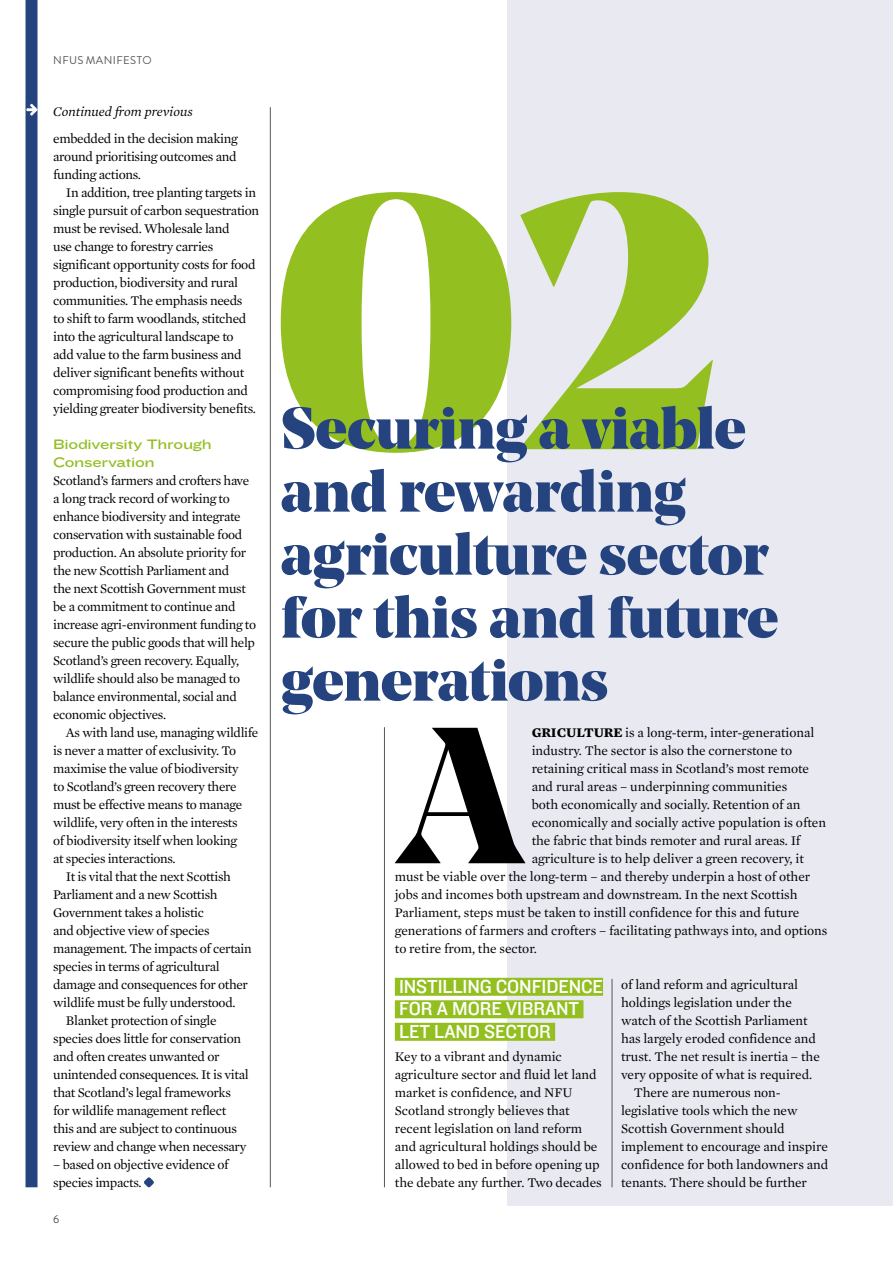
<style>
.page{position:relative;width:893px;height:1263px;background:#fff}
.page>*{position:absolute;margin:0;border:0;box-sizing:border-box;transform-origin:0 0}
.Body__Serif_Indent{font:900 360.6px "Noe Display";color:#93bf21}
.Body_Serif__First_Pa{font:700 192.75px "Noe Display";color:#000}
.Body__Serif_Indent-2{font:900 58.5px/63px "Noe Display";color:#25447f}
.Header__Sub_11pt{font:19.5px/22.5px "Knockout HTF31 Junior Middlewt";letter-spacing:-.005em;color:#fff}
.Header__Sub_11pt-2{font:14.25px/18px "Knockout HTF34 Junior Sumo";letter-spacing:-.02em;color:#93bf21}
.Body__Serif_Indent-3{font:13.5px/18px "Mercury Text G1 Roman";letter-spacing:-.025em;color:#000}
.Body_Serif__First_Pa-2{font:13.5px "Mercury Text G1 Roman";letter-spacing:-.005em;color:#000}
.Body__Serif_Indent-4{font:13.5px/18px "Mercury Text G1 Roman";letter-spacing:-.005em;color:#000}
.Continued_Page{font:italic 13.5px "Mercury Text G1";color:#000}
.t1{font:11.25px "Brandon Grotesque";letter-spacing:.035em;color:#575756}
.t2{font:11.25px "Brandon Grotesque";color:#4a4a49}
.s1{font-family:"Mercury Text G1";font-weight:700}
</style>
<div class="page">
<div style="left:508px;top:0;width:385px;height:1205px;background:#e9e9f2"></div>
<svg style="left:144px;top:1177px;width:10px;height:10px"></svg>
<div style="left:26px;top:0;width:12px;height:1187px;background:#25447f"></div>
<svg style="left:26px;top:104px;width:12px;height:12px"></svg>
<div style="left:395px;top:978px;width:208px;height:18px;background:#93bf21"></div>
<div style="left:395px;top:1000px;width:188px;height:18px;background:#93bf21"></div>
<div style="left:395px;top:1023px;width:160px;height:18px;background:#93bf21"></div>
<hr style="left:270px;top:107px;width:1px;height:1080px;background:#575756">
<hr style="left:384px;top:727px;width:1px;height:460px;background:#575756">
<hr style="left:612px;top:979px;width:1px;height:208px;background:#575756">
<p class="t1" style="left:53px;top:52px;width:100px">NFUS MANIFESTO</p>
<p class="Continued_Page" style="left:53px;top:103px;width:141px">Continued from previous</p>
<p class="Body__Serif_Indent-3" style="left:53px;top:130px;width:186px;text-align:justify">embedded in the decision making around prioritising outcomes and funding actions.</p>
<p class="Body__Serif_Indent-3" style="left:53px;top:184px;width:208px;text-indent:13px">In addition, tree planting targets in single pursuit of carbon sequestration must be revised. Wholesale land<br>use change to forestry carries significant opportunity costs for food production, biodiversity and rural communities. The emphasis needs<br>to shift to farm woodlands, stitched into the agricultural landscape to<br>add value to the farm business and deliver significant benefits without compromising food production and yielding greater biodiversity benefits.</p>
<p class="Header__Sub_11pt-2" style="left:53px;top:435px;width:160px">Biodiversity Through<br>Conservation</p>
<p class="Body__Serif_Indent-3" style="left:53px;top:472px;width:205px">Scotland’s farmers and crofters have a long track record of working to enhance biodiversity and integrate conservation with sustainable food production. An absolute priority for the new Scottish Parliament and<br>the next Scottish Government must be a commitment to continue and increase agri-environment funding to secure the public goods that will help Scotland’s green recovery. Equally, wildlife should also be managed to balance environmental, social and economic objectives.</p>
<p class="Body__Serif_Indent-3" style="left:53px;top:724px;width:207px;text-indent:13px">As with land use, managing wildlife is never a matter of exclusivity. To maximise the value of biodiversity<br>to Scotland’s green recovery there must be effective means to manage wildlife, very often in the interests<br>of biodiversity itself when looking<br>at species interactions.</p>
<p class="Body__Serif_Indent-3" style="left:53px;top:868px;width:200px;text-indent:13px">It is vital that the next Scottish<br>Parliament and a new Scottish<br>Government takes a holistic<br>and objective view of species management. The impacts of certain species in terms of agricultural damage and consequences for other wildlife must be fully understood.</p>
<p class="Body__Serif_Indent-3" style="left:53px;top:1012px;width:197px;text-indent:13px">Blanket protection of single species does little for conservation and often creates unwanted or unintended consequences. It is vital that Scotland’s legal frameworks for wildlife management reflect this and are subject to continuous review and change when necessary</p>
<p class="Body__Serif_Indent-3" style="left:53px;top:1156px;width:177px">– based on objective evidence of species impacts.</p>
<p class="t2" style="left:53px;top:1212px;width:8px">6</p>
<p class="Body__Serif_Indent" style="left:268px;top:86px;width:456px">02</p>
<p class="Body__Serif_Indent-2" style="left:281px;top:395px;width:499px">Securing a viable and rewarding agriculture sector for this and future generations</p>
<p class="Body_Serif__First_Pa" style="left:398px;top:672px;width:128px">A</p>
<p class="Body_Serif__First_Pa-2" style="left:532px;top:725px;width:284px"><span class="s1">GRICULTURE</span> is a long-term, inter-generational</p>
<p class="Body_Serif__First_Pa-2" style="left:532px;top:743px;width:262px">industry. The sector is also the cornerstone to</p>
<p class="Body_Serif__First_Pa-2" style="left:532px;top:761px;width:279px">retaining critical mass in Scotland’s most remote</p>
<p class="Body_Serif__First_Pa-2" style="left:532px;top:779px;width:257px">and rural areas – underpinning communities</p>
<p class="Body_Serif__First_Pa-2" style="left:532px;top:797px;width:270px">both economically and socially. Retention of an</p>
<p class="Body_Serif__First_Pa-2" style="left:532px;top:815px;width:296px">economically and socially active population is often</p>
<p class="Body_Serif__First_Pa-2" style="left:532px;top:833px;width:270px">the fabric that binds remoter and rural areas. If</p>
<p class="Body_Serif__First_Pa-2" style="left:532px;top:851px;width:274px">agriculture is to help deliver a green recovery, it</p>
<p class="Body_Serif__First_Pa-2" style="left:395px;top:869px;width:417px">must be viable over the long-term – and thereby underpin a host of other</p>
<p class="Body_Serif__First_Pa-2" style="left:395px;top:887px;width:404px">jobs and incomes both upstream and downstream. In the next Scottish</p>
<p class="Body_Serif__First_Pa-2" style="left:395px;top:905px;width:406px">Parliament, steps must be taken to instill confidence for this and future</p>
<p class="Body_Serif__First_Pa-2" style="left:395px;top:923px;width:434px">generations of farmers and crofters – facilitating pathways into, and options</p>
<p class="Body_Serif__First_Pa-2" style="left:395px;top:941px;width:144px">to retire from, the sector.</p>
<p class="Header__Sub_11pt" style="left:399px;top:975px;width:206px">INSTILLING CONFIDENCE<br>FOR A MORE VIBRANT<br>LET LAND SECTOR</p>
<p class="Body__Serif_Indent-4" style="left:395px;top:1048px;width:208px">Key to a vibrant and dynamic agriculture sector and fluid let land market is confidence, and NFU Scotland strongly believes that recent legislation on land reform and agricultural holdings should be allowed to bed in before opening up the debate any further. Two decades</p>
<p class="Body__Serif_Indent-4" style="left:621px;top:976px;width:200px">of land reform and agricultural holdings legislation under the watch of the Scottish Parliament has largely eroded confidence and trust. The net result is inertia – the very opposite of what is required.</p>
<p class="Body__Serif_Indent-4" style="left:621px;top:1084px;width:209px;text-indent:13px">There are numerous non&shy;legislative tools which the new<br>Scottish Government should implement to encourage and inspire confidence for both landowners and tenants. There should be further</p>
</div>
